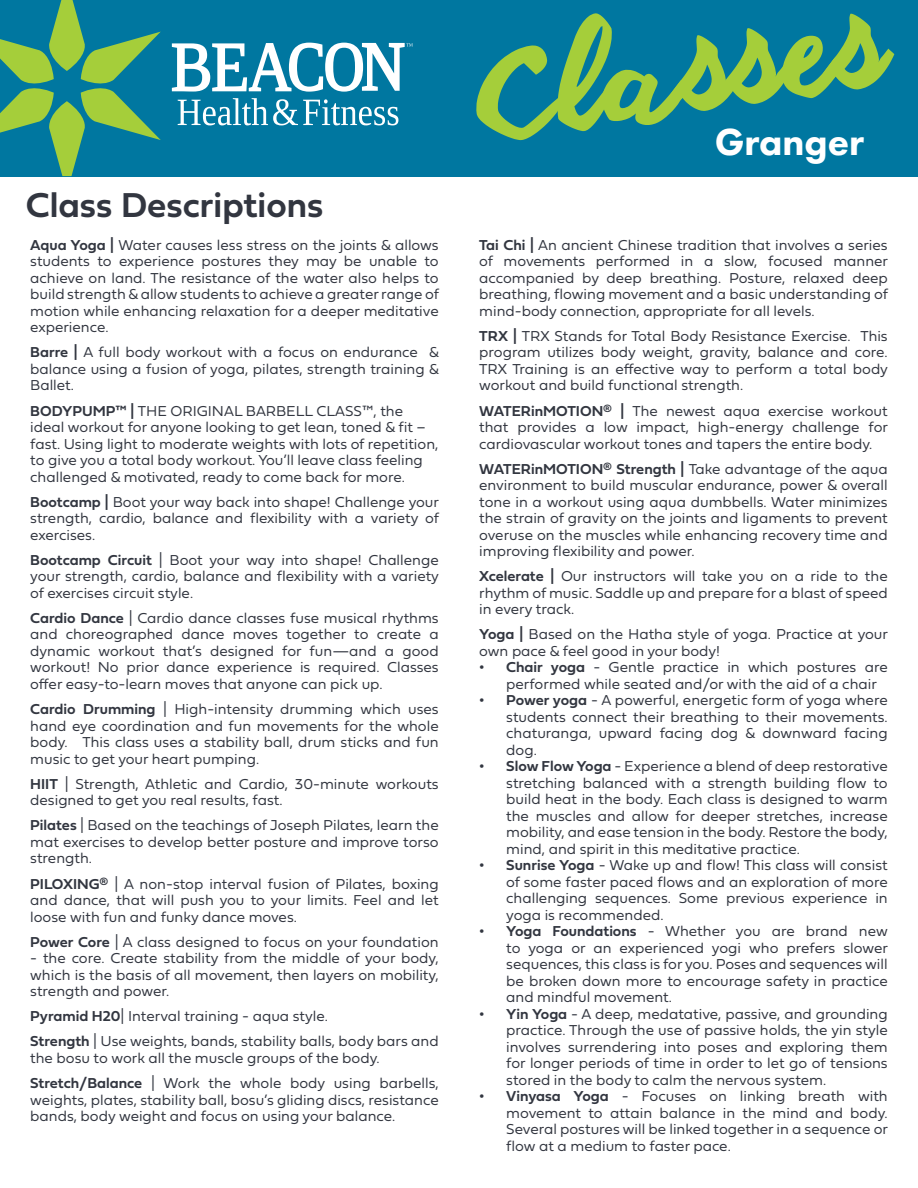
<style>
.page{position:relative;width:918px;height:1188px;background:#fff}
.page>*{position:absolute;margin:0;border:0;box-sizing:border-box;transform-origin:0 0}
.t1{font:124.8px "anothershabby";color:#a5ce3a;scale:.96 1}
.t2{font:800 39px "Futura PT";color:#fff}
.t3{font:36px "Fieldwork Geo Demibold";color:#323640}
.t4{font:15px/16.5px "Fieldwork Geo Light";color:#323640;text-align:justify}
.s1{font-family:"Fieldwork Geo Demibold"}
.s2{font-family:"Fieldwork Hum Demi";font-weight:700}
</style>
<div class="page">
<div style="left:0;top:0;width:918px;height:176px;background:#0077a0"></div>
<svg style="left:0;top:0;width:161px;height:176px"></svg>
<svg style="left:172px;top:43px;width:241px;height:49px"></svg>
<svg style="left:178px;top:98px;width:220px;height:27px"></svg>
<p class="t3" style="left:26px;top:177px;width:299px">Class Descriptions</p>
<p class="t4" style="left:30px;top:236px;width:410px"><span class="s1">Aqua Yoga |</span> Water causes less stress on the joints &amp; allows students to experience postures they may be unable to achieve on land. The resistance of the water also helps to build strength &amp; allow students to achieve a greater range of motion while enhancing relaxation for a deeper meditative experience.</p>
<p class="t4" style="left:30px;top:343px;width:410px"><span class="s1">Barre |</span> A full body workout with a focus on endurance &amp; balance using a fusion of yoga, pilates, strength training &amp; Ballet.</p>
<p class="t4" style="left:30px;top:402px;width:410px;text-align:left"><span class="s1">BODYPUMP™ |</span> THE ORIGINAL BARBELL CLASS™, the ideal workout for anyone looking to get lean, toned &amp; fit – fast. Using light to moderate weights with lots of repetition, to give you a total body workout. You’ll leave class feeling challenged &amp; motivated, ready to come back for more.</p>
<p class="t4" style="left:30px;top:493px;width:410px"><span class="s1">Bootcamp |</span> Boot your way back into shape! Challenge your strength, cardio, balance and flexibility with a variety of exercises.</p>
<p class="t4" style="left:30px;top:551px;width:410px"><span class="s1">Bootcamp Circuit</span> | Boot your way into shape! Challenge your strength, cardio, balance and flexibility with a variety of exercises circuit style.</p>
<p class="t4" style="left:30px;top:609px;width:410px"><span class="s1">Cardio Dance</span> | Cardio dance classes fuse musical rhythms and choreographed dance moves together to create a dynamic workout that’s designed for fun—and a good workout! No prior dance experience is required. Classes offer easy-to-learn moves that anyone can pick up.</p>
<p class="t4" style="left:30px;top:700px;width:410px"><span class="s1">Cardio Drumming</span> | High-intensity drumming which uses hand eye coordination and fun movements for the whole body. This class uses a stability ball, drum sticks and fun music to get your heart pumping.</p>
<p class="t4" style="left:30px;top:775px;width:410px"><span class="s1">HIIT</span> | Strength, Athletic and Cardio, 30-minute workouts designed to get you real results, fast.</p>
<p class="t4" style="left:30px;top:816px;width:410px"><span class="s1">Pilates</span> | Based on the teachings of Joseph Pilates, learn the mat exercises to develop better posture and improve torso strength.</p>
<p class="t4" style="left:30px;top:875px;width:410px"><span class="s1">PILOXING®</span> | A non-stop interval fusion of Pilates, boxing and dance, that will push you to your limits. Feel and let loose with fun and funky dance moves.</p>
<p class="t4" style="left:30px;top:933px;width:410px"><span class="s2">Power Core</span> | A class designed to focus on your foundation</p>
<p class="t4" style="left:30px;top:949px;width:410px">- the core. Create stability from the middle of your body, which is the basis of all movement, then layers on mobility, strength and power.</p>
<p class="t4" style="left:30px;top:1007px;width:299px"><span class="s1">Pyramid H20</span>| Interval training - aqua style.</p>
<p class="t4" style="left:30px;top:1032px;width:410px"><span class="s1">Strength</span> | Use weights, bands, stability balls, body bars and the bosu to work all the muscle groups of the body.</p>
<p class="t4" style="left:30px;top:1074px;width:410px"><span class="s1">Stretch/Balance</span> | Work the whole body using barbells, weights, plates, stability ball, bosu’s gliding discs, resistance bands, body weight and focus on using your balance.</p>
<p class="t1" style="left:466px;top:29px;width:431px;rotate:-8deg">Classes</p>
<p class="t2" style="left:715px;top:118px;width:151px">Granger</p>
<p class="t4" style="left:479px;top:236px;width:410px"><span class="s1">Tai Chi |</span> An ancient Chinese tradition that involves a series of movements performed in a slow, focused manner accompanied by deep breathing. Posture, relaxed deep breathing, flowing movement and a basic understanding of mind-body connection, appropriate for all levels.</p>
<p class="t4" style="left:479px;top:327px;width:410px"><span class="s1">TRX |</span> TRX Stands for Total Body Resistance Exercise. This program utilizes body weight, gravity, balance and core.<br>TRX Training is an effective way to perform a total body workout and build functional strength.</p>
<p class="t4" style="left:479px;top:402px;width:410px"><span class="s1">WATERinMOTION® |</span> The newest aqua exercise workout that provides a low impact, high-energy challenge for cardiovascular workout tones and tapers the entire body.</p>
<p class="t4" style="left:479px;top:460px;width:410px"><span class="s1">WATERinMOTION® Strength |</span> Take advantage of the aqua environment to build muscular endurance, power &amp; overall tone in a workout using aqua dumbbells. Water minimizes the strain of gravity on the joints and ligaments to prevent overuse on the muscles while enhancing recovery time and improving flexibility and power.</p>
<p class="t4" style="left:479px;top:567px;width:410px"><span class="s1">Xcelerate |</span> Our instructors will take you on a ride to the rhythm of music. Saddle up and prepare for a blast of speed in every track.</p>
<p class="t4" style="left:479px;top:626px;width:410px"><span class="s1">Yoga |</span> Based on the Hatha style of yoga. Practice at your own pace &amp; feel good in your body!</p>
<p class="t4" style="left:506px;top:659px;width:383px;text-indent:-27px"><span class="s1">• Chair yoga</span> - Gentle practice in which postures are performed while seated and/or with the aid of a chair</p>
<p class="t4" style="left:506px;top:692px;width:383px;text-indent:-27px"><span class="s1">• Power yoga</span> - A powerful, energetic form of yoga where students connect their breathing to their movements. chaturanga, upward facing dog &amp; downward facing dog.</p>
<p class="t4" style="left:506px;top:758px;width:383px;text-indent:-27px"><span class="s1">• Slow Flow Yoga</span> - Experience a blend of deep restorative stretching balanced with a strength building flow to build heat in the body. Each class is designed to warm the muscles and allow for deeper stretches, increase mobility, and ease tension in the body. Restore the body, mind, and spirit in this meditative practice.</p>
<p class="t4" style="left:506px;top:857px;width:383px;text-indent:-27px"><span class="s1">• Sunrise Yoga</span> - Wake up and flow! This class will consist of some faster paced flows and an exploration of more challenging sequences. Some previous experience in yoga is recommended.</p>
<p class="t4" style="left:506px;top:923px;width:383px;text-indent:-27px"><span class="s1">• Yoga Foundations</span> - Whether you are brand new to yoga or an experienced yogi who prefers slower sequences, this class is for you. Poses and sequences will be broken down more to encourage safety in practice and mindful movement.</p>
<p class="t4" style="left:506px;top:1005px;width:383px;text-indent:-27px"><span class="s1">• Yin Yoga</span> - A deep, medatative, passive, and grounding practice. Through the use of passive holds, the yin style involves surrendering into poses and exploring them for longer periods of time in order to let go of tensions stored in the body to calm the nervous system.</p>
<p class="t4" style="left:506px;top:1087px;width:383px;text-indent:-27px"><span class="s1">• Vinyasa Yoga</span> - Focuses on linking breath with movement to attain balance in the mind and body.<br>Several postures will be linked together in a sequence or flow at a medium to faster pace.</p>
</div>
